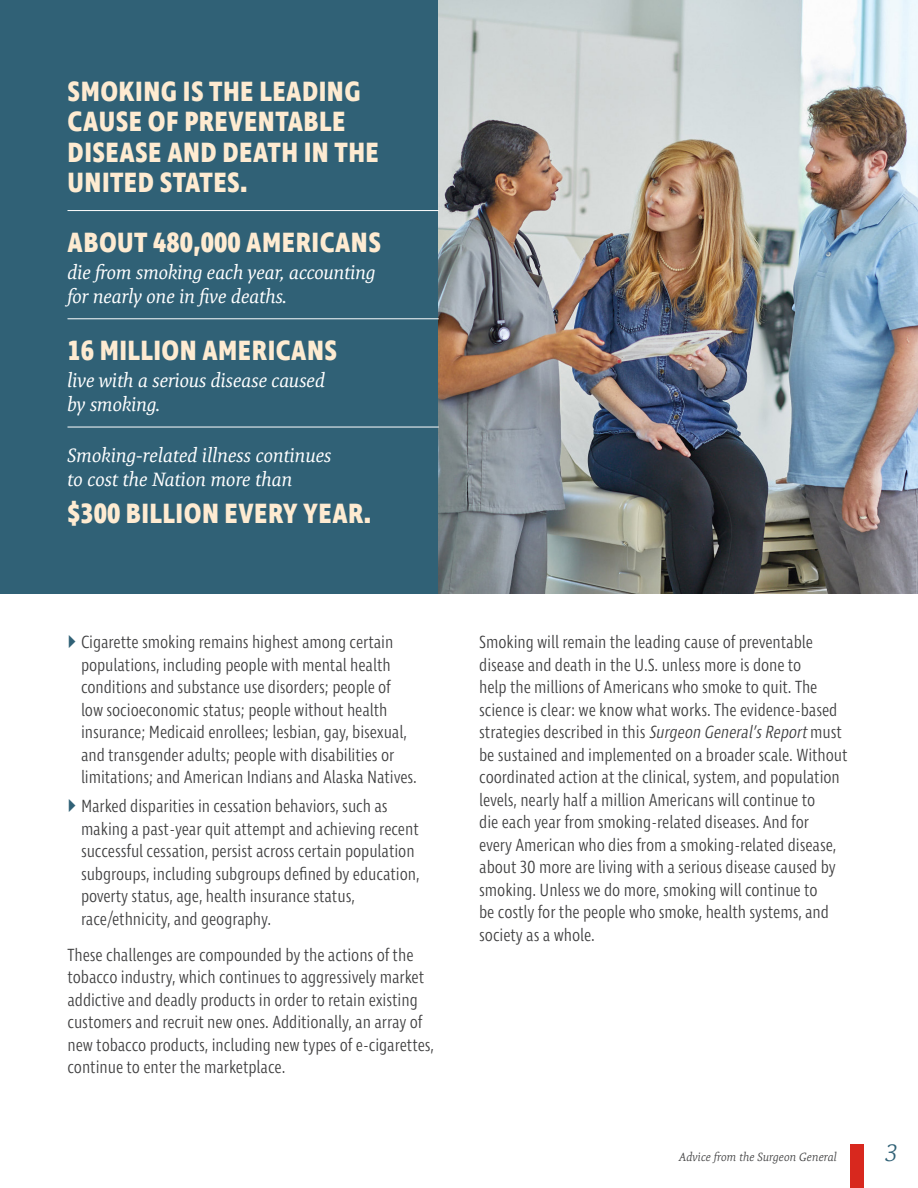
<style>
.page{position:relative;width:918px;height:1188px;background:#fff}
.page>*{position:absolute;margin:0;border:0;box-sizing:border-box;transform-origin:0 0}
.t1{font:700 28.5px/30px "Ingra Cd";letter-spacing:.015em;color:#feebd1}
.t2{font:italic 300 24px "Expo Serif Pro";color:#306176}
.t3{font:italic 19.5px/24px "Expo Serif Pro";letter-spacing:-.01em;color:#fff}
.t4{font:300 18px/22.5px "Ingra Cd";letter-spacing:-.005em;color:#3e3e3f}
.t5{font:italic 300 12px "Expo Serif Pro";color:#3e3e3f}
.s1{font-style:italic}
</style>
<div class="page">
<div style="left:0;top:0;width:439px;height:594px;background:#306176"></div>
<img style="left:439px;top:0;width:479px;height:594px">
<hr style="left:68px;top:210px;width:371px;height:1px;background:#fff">
<hr style="left:68px;top:318px;width:371px;height:1px;background:#fff">
<hr style="left:68px;top:427px;width:371px;height:1px;background:#fff">
<div style="left:850px;top:1144px;width:14px;height:44px;background:#d8281e"></div>
<p class="t1" style="left:68px;top:78px;width:313px">SMOKING IS THE LEADING<br>CAUSE OF PREVENTABLE<br>DISEASE AND DEATH IN THE<br>UNITED STATES.</p>
<p class="t1" style="left:68px;top:229px;width:315px">ABOUT 480,000 AMERICANS</p>
<p class="t3" style="left:68px;top:260px;width:310px">die from smoking each year, accounting for nearly one in five deaths.</p>
<p class="t1" style="left:68px;top:337px;width:271px">16 MILLION AMERICANS</p>
<p class="t3" style="left:68px;top:369px;width:259px">live with a serious disease caused by smoking.</p>
<p class="t3" style="left:68px;top:444px;width:266px">Smoking-related illness continues to cost the Nation more than</p>
<p class="t1" style="left:68px;top:500px;width:305px">$300 BILLION EVERY YEAR.</p>
<p class="t4" style="left:81px;top:632px;width:338px">Cigarette smoking remains highest among certain populations, including people with mental health conditions and substance use disorders; people of low socioeconomic status; people without health insurance; Medicaid enrollees; lesbian, gay, bisexual, and transgender adults; people with disabilities or limitations; and American Indians and Alaska Natives.</p>
<p class="t4" style="left:81px;top:796px;width:340px">Marked disparities in cessation behaviors, such as making a past-year quit attempt and achieving recent successful cessation, persist across certain population subgroups, including subgroups defined by education, poverty status, age, health insurance status, race/ethnicity, and geography.</p>
<p class="t4" style="left:68px;top:945px;width:368px">These challenges are compounded by the actions of the tobacco industry, which continues to aggressively market addictive and deadly products in order to retain existing customers and recruit new ones. Additionally, an array of new tobacco products, including new types of e-cigarettes, continue to enter the marketplace.</p>
<p class="t4" style="left:479px;top:632px;width:370px">Smoking will remain the leading cause of preventable disease and death in the U.S. unless more is done to<br>help the millions of Americans who smoke to quit. The science is clear: we know what works. The evidence-based strategies described in this <span class="s1">Surgeon General’sReport</span>must be sustained and implemented on a broader scale. Without coordinated action at the clinical, system, and population levels, nearly half a million Americans will continue to<br>die each year from smoking-related diseases. And for<br>every American who dies from a smoking-related disease, about 30 more are living with a serious disease caused by smoking. Unless we do more, smoking will continue to<br>be costly for the people who smoke, health systems, and society as a whole.</p>
<p class="t5" style="left:680px;top:1150px;width:159px">Advice from the Surgeon General</p>
<h2 class="t2" style="left:886px;top:1139px;width:14px">3</h2>
</div>
